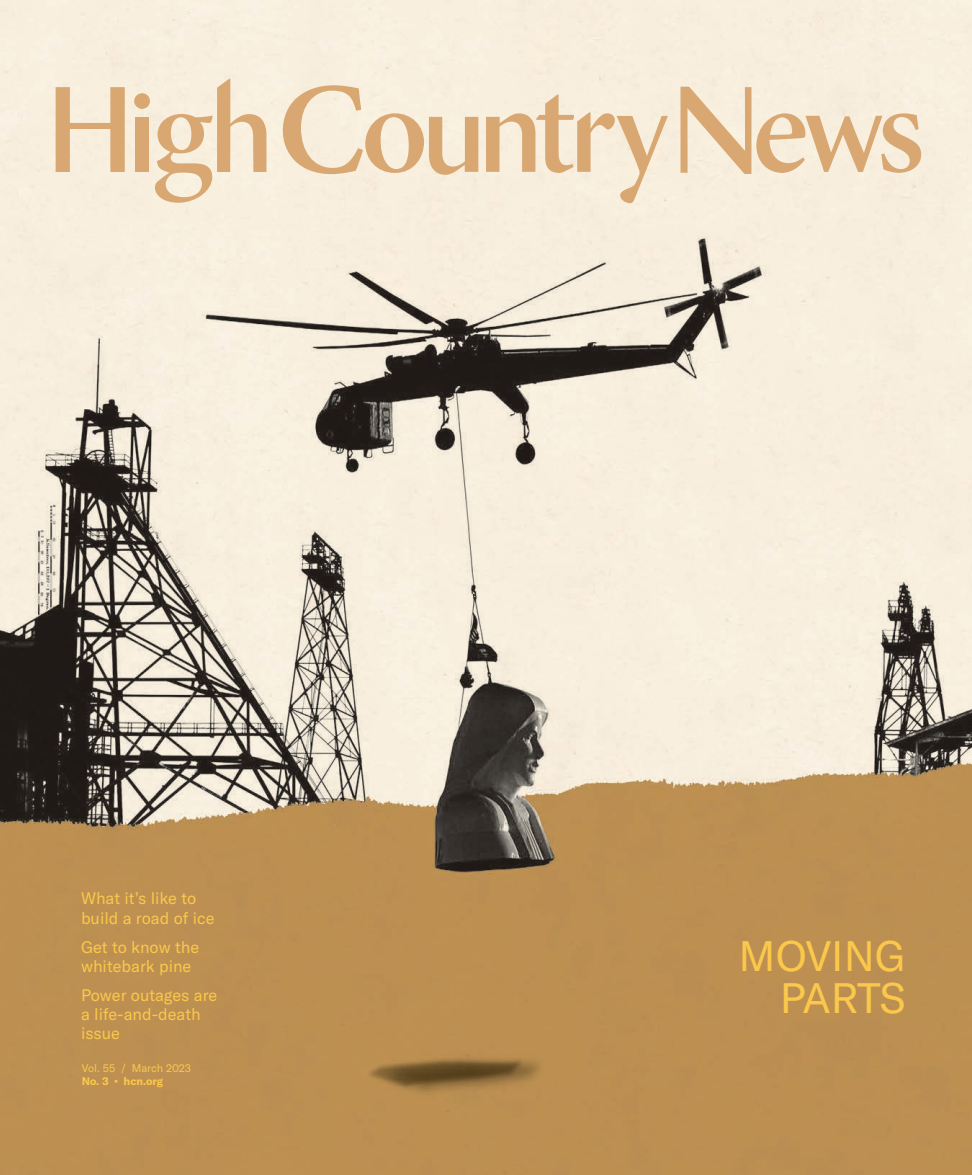
<style>
.page{position:relative;width:972px;height:1175px;background:#fff}
.page>*{position:absolute;margin:0;border:0;box-sizing:border-box;transform-origin:0 0}
.t1{font:42px/42px "GT America";color:#fbc84b;text-align:right}
.t2{font:16.5px/19.2px "GT America";color:#fbc84b}
.t3{font:10.95px "GT America";color:#fbc84b}
.t4{font:700 10.95px "GT America";color:#fbc84b}
</style>
<div class="page">
<img style="left:0;top:0;width:972px;height:1174px">
<div style="left:135px;top:118px;width:14px;height:54px;background:#d9a872"></div>
<div style="left:134px;top:93px;width:16px;height:16px;background:#d9a872;border-radius:50%"></div>
<svg style="left:486px;top:94px;width:182px;height:109px;background:#efdcc1"></svg>
<svg style="left:155px;top:78px;width:111px;height:125px;background:#eed9bd"></svg>
<svg style="left:56px;top:87px;width:69px;height:85px;background:#e9ceac"></svg>
<svg style="left:283px;top:85px;width:195px;height:90px;background:#eed9bd"></svg>
<svg style="left:681px;top:87px;width:240px;height:87px;background:#edd7ba"></svg>
<p class="t2" style="left:81px;top:889px;width:135px">What it’s like to build a road of ice</p>
<p class="t2" style="left:81px;top:937px;width:120px">Get to know the whitebark pine</p>
<p class="t2" style="left:81px;top:985px;width:138px">Power outages are a life-and-death issue</p>
<p class="t3" style="left:82px;top:1061px;width:111px">Vol. 55 / March 2023</p>
<p class="t4" style="left:82px;top:1074px;width:83px">No. 3 • hcn.org</p>
<h1 class="t1" style="left:739px;top:935px;width:168px">MOVING<br>PARTS</h1>
</div>
